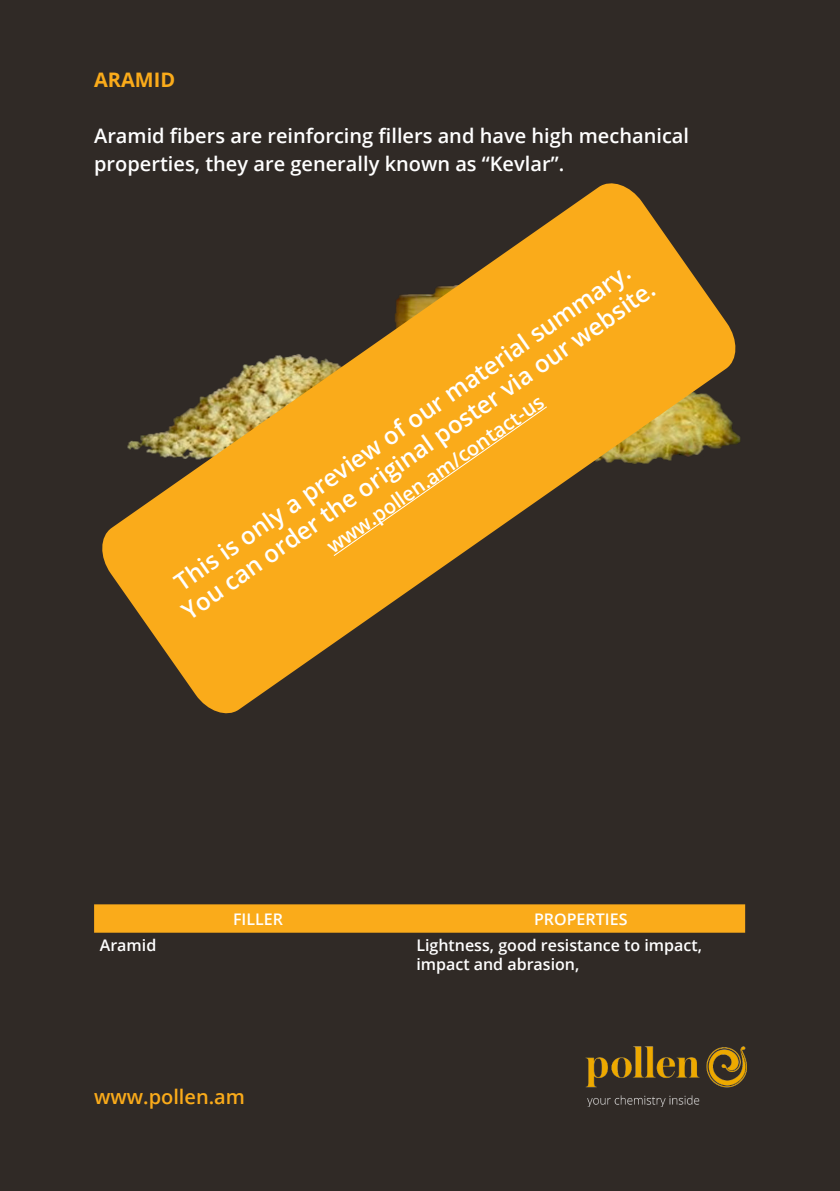
<style>
.page{position:relative;width:840px;height:1191px;background:#fff}
.page>*{position:absolute;margin:0;border:0;box-sizing:border-box;transform-origin:0 0}
.t1{font:600 24px/28px "Open Sans";color:#fff;text-align:center}
.t2{font:600 20px/28px "Open Sans";color:#fff}
.t3{font:600 20px "Open Sans";color:#faab1a}
.t4{font:700 20px "Open Sans";color:#faab1a}
.t5{font:600 16px/19.2px "Open Sans";color:#fff}
</style>
<div class="page">
<div style="left:0;top:0;width:839px;height:1191px;background:#302a26"></div>
<img style="left:585px;top:1046px;width:160px;height:60px">
<div style="left:94px;top:904px;width:650px;height:28px;background:#faab1a"></div>
<svg style="left:102px;top:183px;width:636px;height:531px"></svg>
<svg style="left:332px;top:405px;width:216px;height:152px;background:#e9a11c"></svg>
<p class="t4" style="left:94px;top:66px;width:83px">ARAMID</p>
<p class="t2" style="left:94px;top:122px;width:596px">Aramid fibers are reinforcing fillers and have high mechanical properties, they are generally known as “Kevlar”.</p>
<p class="t1" style="left:160px;top:578px;width:572px;rotate:-35deg">This is only a preview of our material summary.<br>You can order the original poster via our website.</p>
<p class="t2" style="left:320px;top:536px;width:261px;rotate:-35deg">www.pollen.am/contact-us</p>
<p class="t5" style="left:233px;top:909px;width:51px">FILLER</p>
<p class="t5" style="left:533px;top:909px;width:95px">PROPERTIES</p>
<p class="t5" style="left:100px;top:934px;width:58px">Aramid</p>
<p class="t5" style="left:416px;top:934px;width:287px">Lightness, good resistance to impact, impact and abrasion,</p>
<p class="t3" style="left:94px;top:1082px;width:152px">www.pollen.am</p>
</div>
